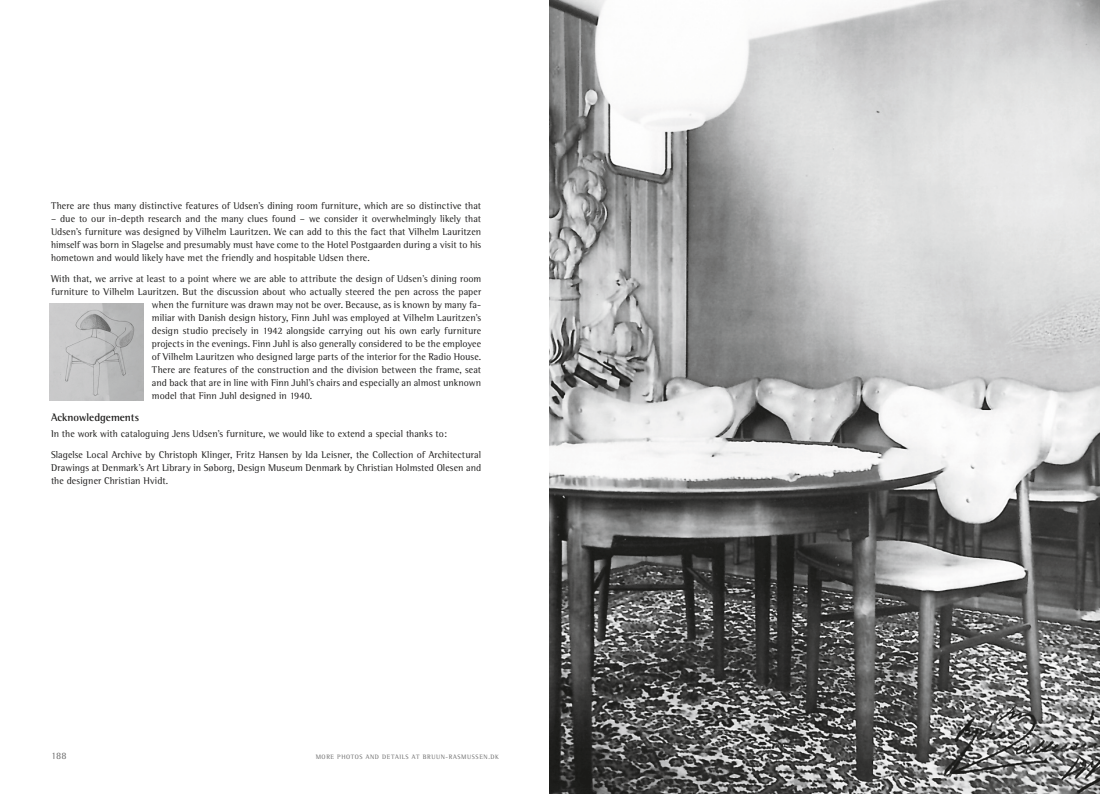
<style>
.page{position:relative;width:1100px;height:794px;background:#fff}
.page>*{position:absolute;margin:0;border:0;box-sizing:border-box;transform-origin:0 0}
.t1{font:700 11px "Rotis Semi Serif";letter-spacing:-.005em;color:#1b1a19}
.t2{font:10px/13px "Rotis Semi Serif";letter-spacing:.005em;color:#1b1a19}
.t3{font:10px "Rotis Semi Serif";color:#6b6b6b}
.t4{font:6.5px "Rotis Semi Serif";letter-spacing:.095em;color:#6b6b6b}
</style>
<div class="page">
<img style="left:50px;top:303px;width:93px;height:97px">
<img style="left:549px;top:0;width:551px;height:794px">
<p class="t2" style="left:51px;top:199px;width:432px">There are thus many distinctive features of Udsen’s dining room furniture, which are so distinctive that</p>
<p class="t2" style="left:51px;top:212px;width:432px;text-align:justify">– due to our in-depth research and the many clues found – we consider it overwhelmingly likely that Udsen’s furniture was designed by Vilhelm Lauritzen. We can add to this the fact that Vilhelm Lauritzen himself was born in Slagelse and presumably must have come to the Hotel Postgaarden during a visit to his hometown and would likely have met the friendly and hospitable Udsen there.</p>
<p class="t2" style="left:51px;top:272px;width:432px">With that, we arrive at least to a point where we are able to attribute the design of Udsen’s dining room</p>
<p class="t2" style="left:51px;top:285px;width:432px">furniture to Vilhelm Lauritzen. But the discussion about who actually steered the pen across the paper</p>
<p class="t2" style="left:152px;top:298px;width:331px">when the furniture was drawn may not be over. Because, as is known by many fa-</p>
<p class="t2" style="left:152px;top:311px;width:331px">miliar with Danish design history, Finn Juhl was employed at Vilhelm Lauritzen’s</p>
<p class="t2" style="left:152px;top:324px;width:331px">design studio precisely in 1942 alongside carrying out his own early furniture</p>
<p class="t2" style="left:152px;top:337px;width:331px">projects in the evenings. Finn Juhl is also generally considered to be the employee</p>
<p class="t2" style="left:152px;top:350px;width:331px">of Vilhelm Lauritzen who designed large parts of the interior for the Radio House.</p>
<p class="t2" style="left:152px;top:363px;width:331px">There are features of the construction and the division between the frame, seat</p>
<p class="t2" style="left:152px;top:376px;width:331px">and back that are in line with Finn Juhl’s chairs and especially an almost unknown</p>
<p class="t2" style="left:152px;top:389px;width:162px">model that Finn Juhl designed in 1940.</p>
<p class="t1" style="left:51px;top:411px;width:90px">Acknowledgements</p>
<p class="t2" style="left:51px;top:423px;width:432px;line-height:21.5px">In the work with cataloguing Jens Udsen’s furniture, we would like to extend a special thanks to:<br>Slagelse Local Archive by Christoph Klinger, Fritz Hansen by Ida Leisner, the Collection of Architectural</p>
<p class="t2" style="left:51px;top:461px;width:432px">Drawings at Denmark’s Art Library in Søborg, Design Museum Denmark by Christian Holmsted Olesen and the designer Christian Hvidt.</p>
<p class="t3" style="left:51px;top:750px;width:17px">188</p>
<p class="t4" style="left:316px;top:752px;width:185px">MORE PHOTOS AND DETAILS AT BRUUN-RASMUSSEN.DK</p>
</div>
